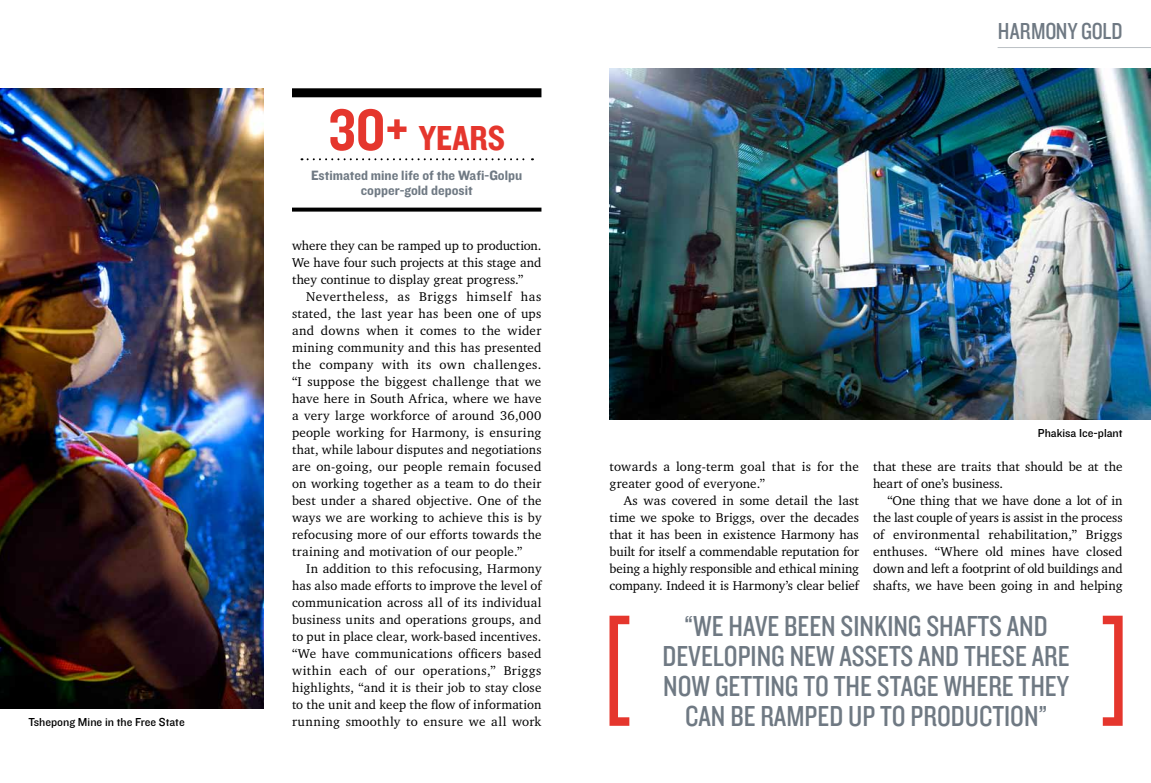
<style>
.page{position:relative;width:1151px;height:783px;background:#fff}
.page>*{position:absolute;margin:0;border:0;box-sizing:border-box;transform-origin:0 0}
.t1{font:36px "Knockout HTF50 Welterweight";color:#e5362d}
.t2{font:30px/30px "Knockout HTF29 Junior Liteweight";color:#6f7983;text-align:center}
.t3{font:24px "Knockout HTF29 Junior Liteweight";color:#6f7983}
.t4{font:14px/15px "Knockout HTF51 Middleweight";color:#6f7983;text-align:center}
.t5{font:13px/17px "Charter IT Cby BT";letter-spacing:.01em;color:#000;text-align:justify}
.t6{font:12px "Knockout HTF31 Junior Middlewt";color:#000}
.s1{font-size:60px}
</style>
<div class="page">
<img style="left:0;top:88px;width:264px;height:620px">
<svg style="left:609px;top:615px;width:20px;height:110px"></svg>
<svg style="left:1103px;top:615px;width:20px;height:110px"></svg>
<img style="left:609px;top:68px;width:542px;height:351px">
<hr style="left:997px;top:47px;width:154px;height:1px;background:#bbc0c4">
<div style="left:292px;top:88px;width:249px;height:9px;background:#000"></div>
<svg style="left:308px;top:158px;width:225px;height:2px"></svg>
<svg style="left:292px;top:207px;width:249px;height:4px"></svg>
<h1 class="t1" style="left:328px;top:119px;width:178px"><span class="s1">30+</span> YEARS</h1>
<p class="t4" style="left:311px;top:168px;width:213px">Estimated mine life of the Wafi-Golpu copper-gold deposit</p>
<p class="t5" style="left:292px;top:236px;width:251px">where they can be ramped up to production.<br>We have four such projects at this stage and they continue to display great progress.”</p>
<p class="t5" style="left:292px;top:287px;width:251px;text-indent:14px">Nevertheless, as Briggs himself has stated, the last year has been one of ups and downs when it comes to the wider mining community and this has presented the company with its own challenges. “I suppose the biggest challenge that we have here in South Africa, where we have a very large workforce of around 36,000 people working for Harmony, is ensuring that, while labour disputes and negotiations are on-going, our people remain focused on working together as a team to do their best under a shared objective. One of the ways we are working to achieve this is by refocusing more of our efforts towards the training and motivation of our people.”</p>
<p class="t5" style="left:292px;top:559px;width:251px;text-indent:14px">In addition to this refocusing, Harmony has also made efforts to improve the level of communication across all of its individual business units and operations groups, and to put in place clear, work-based incentives. “We have communications officers based within each of our operations,” Briggs highlights, “and it is their job to stay close to the unit and keep the flow of information</p>
<p class="t6" style="left:28px;top:715px;width:158px">Tshepong Mine in the Free State</p>
<p class="t5" style="left:292px;top:712px;width:251px">running smoothly to ensure we all work</p>
<h3 class="t3" style="left:998px;top:18px;width:126px">HARMONY GOLD</h3>
<p class="t5" style="left:609px;top:457px;width:251px">towards a long-term goal that is for the greater good of everyone.”</p>
<p class="t5" style="left:609px;top:491px;width:251px;text-indent:14px">As was covered in some detail the last time we spoke to Briggs, over the decades that it has been in existence Harmony has built for itself a commendable reputation for being a highly responsible and ethical mining company. Indeed it is Harmony’s clear belief</p>
<p class="t6" style="left:1038px;top:426px;width:86px">Phakisa Ice-plant</p>
<p class="t5" style="left:873px;top:457px;width:251px">that these are traits that should be at the heart of one’s business.</p>
<p class="t5" style="left:873px;top:491px;width:251px;text-indent:14px">“One thing that we have done a lot of in the last couple of years is assist in the process of environmental rehabilitation,” Briggs enthuses. “Where old mines have closed down and left a footprint of old buildings and shafts, we have been going in and helping</p>
<h2 class="t2" style="left:662px;top:611px;width:409px">“WE HAVE BEEN SINKING SHAFTS AND DEVELOPING NEW ASSETS AND THESE ARE NOW GETTING TO THE STAGE WH ERE THEY CAN BE RAMPED UP TO PRODUCTION”</h2>
</div>
